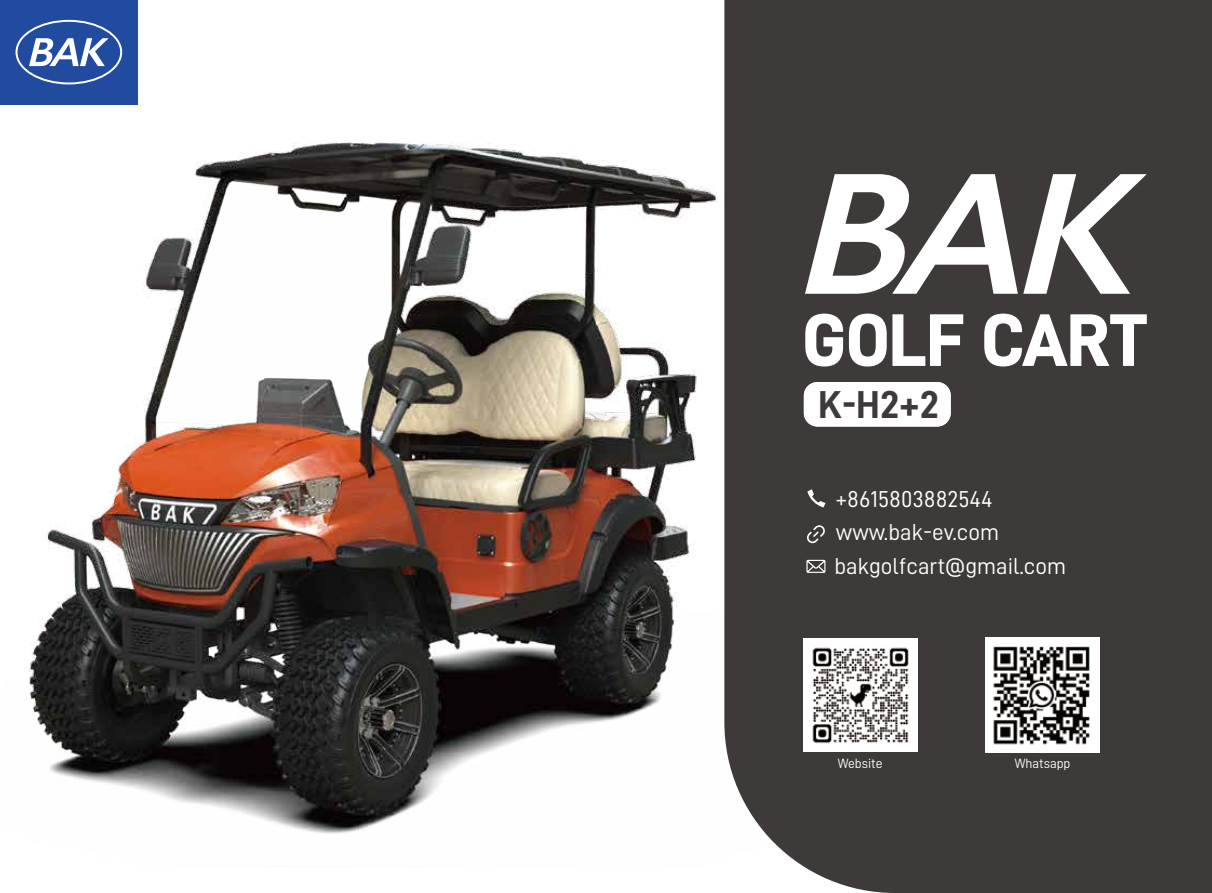
<style>
.page{position:relative;width:1212px;height:893px;background:#fff}
.page>*{position:absolute;margin:0;border:0;box-sizing:border-box;transform-origin:0 0}
.t1{font:72.75px "D DIN PRO Heavy";color:#fff}
.t2{font:39px "D DIN PRO Bold";color:#3e3a39}
.t3{font:23.1px/33.6px "D DIN PRO Regular";color:#fff}
.t4{font:13.5px "D DIN PRO Regular";color:#fff}
</style>
<div class="page">
<img style="left:29px;top:143px;width:693px;height:691px">
<div style="left:0;top:0;width:138px;height:104px;background:#214b9f"></div>
<svg style="left:29px;top:38px;width:80px;height:28px"></svg>
<div style="left:16px;top:20px;width:106px;height:64px;border:2px solid #fff;border-radius:50%"></div>
<div style="left:724px;top:0;width:488px;height:893px;background:#3e3a39"></div>
<svg style="left:805px;top:174px;width:342px;height:120px"></svg>
<svg style="left:807px;top:489px;width:18px;height:18px"></svg>
<svg style="left:806px;top:525px;width:19px;height:19px"></svg>
<svg style="left:806px;top:560px;width:19px;height:13px"></svg>
<img style="left:985px;top:638px;width:115px;height:114px">
<img style="left:803px;top:638px;width:114px;height:114px">
<div style="left:804px;top:382px;width:147px;height:44px;background:#fff;border-radius:14px"></div>
<h1 class="t1" style="left:802px;top:299px;width:346px">GOLF CART</h1>
<h2 class="t2" style="left:837px;top:385px;width:83px">K-H2</h2>
<h2 class="t2" style="left:818px;top:383px;width:122px">K-H2+2</h2>
<p class="t3" style="left:834px;top:482px;width:233px">+8615803882544 www.bak-ev.com bakgolfcart@gmail.com</p>
<p class="t4" style="left:838px;top:756px;width:46px">Website</p>
<p class="t4" style="left:1015px;top:756px;width:57px">Whatsapp</p>
</div>
